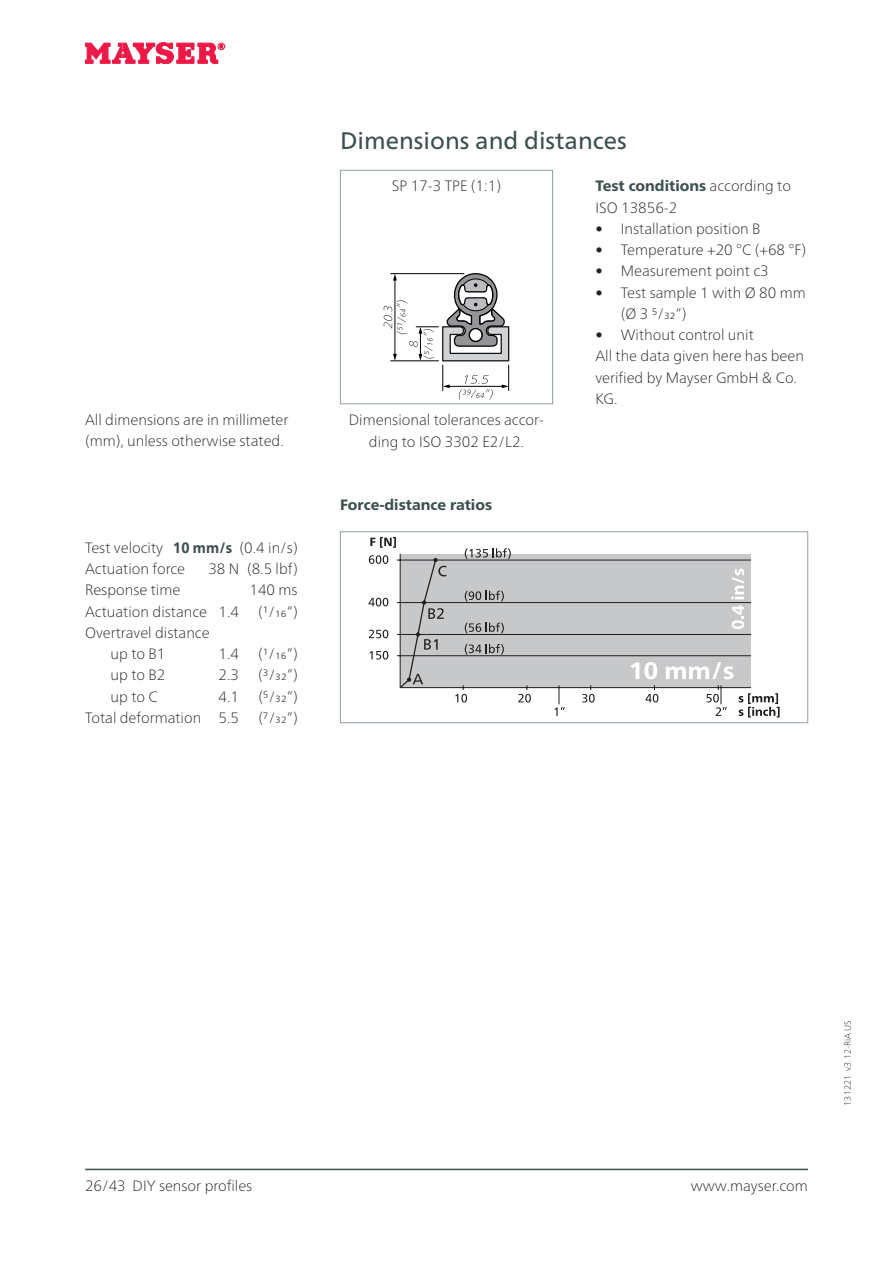
<style>
.page{position:relative;width:893px;height:1263px;background:#fff}
.page>*{position:absolute;margin:0;border:0;box-sizing:border-box;transform-origin:0 0}
.t1{font:24px "Frutiger Neue LTW1 G";color:#3d4f51}
.t2{font:100 15px/21.3px "Frutiger Neue LTW1 G";color:#231f20}
.t3{font:800 15px "Frutiger Neue LTW1 G";color:#3d4f51}
.t4{font:100 9px "Frutiger Neue LTW1 G";color:#231f20}
.s1{font-weight:800;color:#3d4f51}
.s2{font-weight:400}
</style>
<div class="page">
<hr style="left:85px;top:1169px;width:723px;height:1px;background:#3d4f51">
<svg style="left:85px;top:43px;width:141px;height:21px"></svg>
<svg style="left:384px;top:273px;width:125px;height:127px"></svg>
<div style="left:340px;top:170px;width:213px;height:234px;border:1px solid #90a0a3"></div>
<svg style="left:397px;top:553px;width:354px;height:152px;background:#c7c8ca"></svg>
<svg style="left:398px;top:558px;width:48px;height:131px;background:#b5b5b7"></svg>
<svg style="left:631px;top:662px;width:26px;height:17px"></svg>
<svg style="left:666px;top:662px;width:67px;height:17px"></svg>
<svg style="left:370px;top:651px;width:18px;height:9px"></svg>
<svg style="left:369px;top:630px;width:19px;height:8px"></svg>
<svg style="left:368px;top:598px;width:20px;height:8px"></svg>
<svg style="left:369px;top:555px;width:19px;height:9px"></svg>
<svg style="left:370px;top:537px;width:26px;height:11px"></svg>
<svg style="left:455px;top:694px;width:12px;height:8px"></svg>
<svg style="left:645px;top:694px;width:13px;height:8px"></svg>
<svg style="left:518px;top:694px;width:13px;height:8px"></svg>
<svg style="left:582px;top:694px;width:13px;height:8px"></svg>
<svg style="left:732px;top:605px;width:12px;height:24px"></svg>
<svg style="left:731px;top:568px;width:13px;height:31px"></svg>
<svg style="left:465px;top:591px;width:39px;height:10px"></svg>
<svg style="left:465px;top:548px;width:46px;height:11px"></svg>
<svg style="left:465px;top:623px;width:39px;height:10px"></svg>
<svg style="left:465px;top:644px;width:39px;height:11px"></svg>
<svg style="left:554px;top:707px;width:11px;height:9px"></svg>
<svg style="left:707px;top:694px;width:20px;height:22px"></svg>
<svg style="left:739px;top:693px;width:41px;height:24px"></svg>
<div style="left:340px;top:531px;width:468px;height:192px;border:1px solid #90a0a3"></div>
<p class="t2" style="left:85px;top:408px;width:205px">All dimensions are in millimeter (mm), unless otherwise stated.</p>
<p class="t2" style="left:85px;top:536px;width:214px">Test velocity <span class="s1">10 mm/s</span> (0.4 in/s)<br>Actuation force</p>
<p class="t2" style="left:208px;top:557px;width:91px">38 N (8.5 lbf)</p>
<p class="t2" style="left:85px;top:578px;width:97px">Response time</p>
<p class="t2" style="left:250px;top:578px;width:50px">140 ms</p>
<p class="t2" style="left:85px;top:600px;width:156px">Actuation distance 1.4</p>
<p class="t2" style="left:258px;top:600px;width:41px">(1/16“)</p>
<p class="t2" style="left:111px;top:621px;width:101px;text-indent:-26px">Overtravel distance up to B1</p>
<p class="t2" style="left:219px;top:642px;width:22px">1.4</p>
<p class="t2" style="left:258px;top:642px;width:41px">(1/16“)</p>
<p class="t2" style="left:111px;top:663px;width:56px">up to B2</p>
<p class="t2" style="left:219px;top:663px;width:22px">2.3</p>
<p class="t2" style="left:258px;top:663px;width:41px">(3/32“)</p>
<p class="t2" style="left:111px;top:685px;width:49px">up to C</p>
<p class="t2" style="left:219px;top:685px;width:22px">4.1</p>
<p class="t2" style="left:258px;top:685px;width:41px">(5/32“)</p>
<p class="t2" style="left:85px;top:706px;width:156px">Total deformation 5.5</p>
<p class="t2" style="left:258px;top:706px;width:41px">(7/32“)</p>
<h1 class="t1" style="left:340px;top:123px;width:288px">Dimensions and distances</h1>
<p class="t2" style="left:392px;top:174px;width:111px">SP 17-3 TPE (1:1)</p>
<p class="t2" style="left:349px;top:408px;width:197px;text-align:center">Dimensional tolerances accor&shy;ding to ISO 3302 E2/L2.</p>
<p class="t3" style="left:340px;top:494px;width:153px">Force-distance ratios</p>
<p class="t2" style="left:595px;top:174px;width:197px"><span class="s1">Test conditions</span> according to<br>ISO 13856-2</p>
<p class="t2" style="left:595px;top:217px;width:167px"><span class="s2">•</span> Installation position B</p>
<p class="t2" style="left:595px;top:238px;width:212px"><span class="s2">•</span> Temperature +20 °C (+68 °F)</p>
<p class="t2" style="left:595px;top:259px;width:175px"><span class="s2">•</span> Measurement point c3</p>
<p class="t2" style="left:621px;top:281px;width:186px;text-indent:-26px"><span class="s2">•</span> Test sample 1 with Ø 80 mm (Ø 3 5/32“)</p>
<p class="t2" style="left:595px;top:323px;width:160px"><span class="s2">•</span> Without control unit</p>
<p class="t2" style="left:595px;top:345px;width:210px">All the data given here has been verified by Mayser GmbH &amp; Co.<br>KG.</p>
<p class="t2" style="left:85px;top:1174px;width:169px">26/43 DIY sensor profiles</p>
<p class="t2" style="left:691px;top:1174px;width:119px">www.mayser.com</p>
<p class="t4" style="left:841px;top:1106px;width:87px;rotate:-90deg">131221 v3.12-RiA US</p>
</div>
